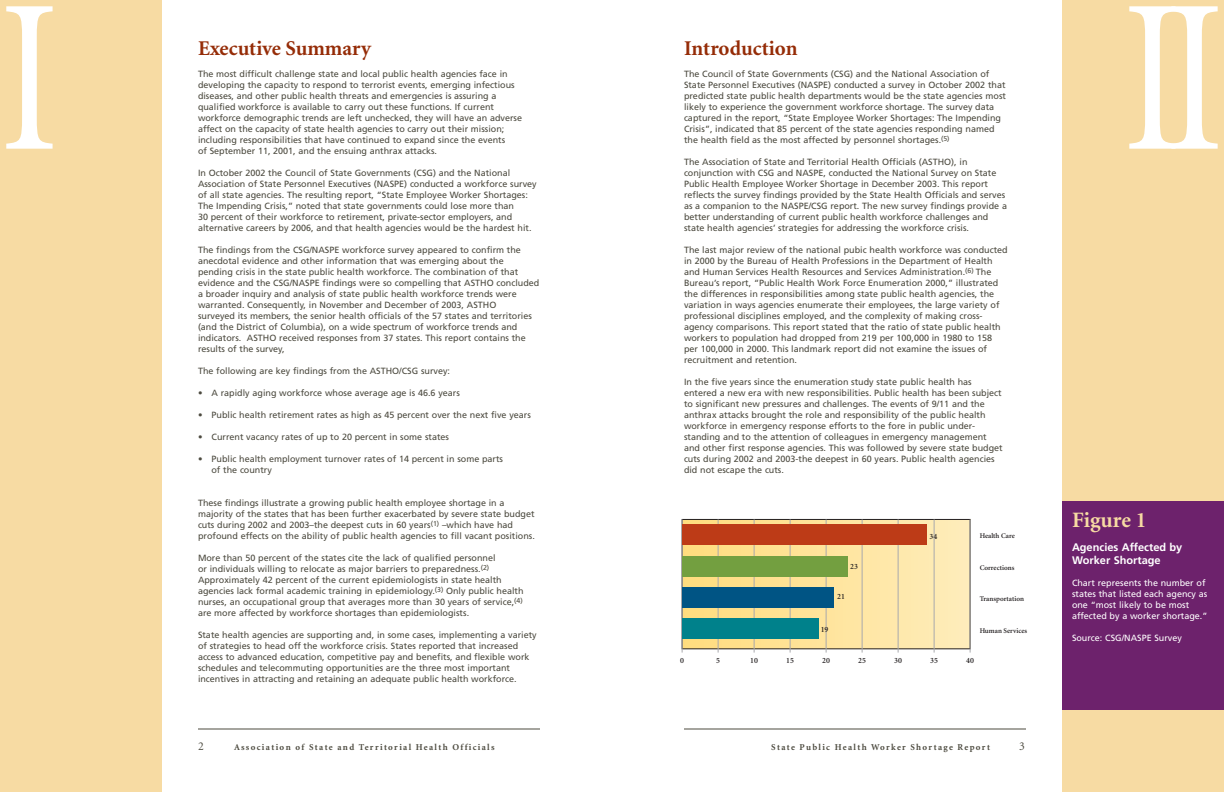
<style>
.page{position:relative;width:1224px;height:792px;background:#fff}
.page>*{position:absolute;margin:0;border:0;box-sizing:border-box;transform-origin:0 0}
.t1{font:219px "Minion";color:#fff;scale:.8 1}
.t2{font:700 22px "Minion";color:#f7dba3}
.t3{font:700 21px "Minion";color:#952c07}
.t4{font:12px "Minion";color:#4c4a3f}
.t5{font:700 11px/13px "Frutiger";color:#fff}
.t6{font:9px/11px "Frutiger";color:#4c4a3f}
.t7{font:9px/11px "Frutiger";color:#fff}
.t8{font:700 9px "Minion";letter-spacing:.145em;color:#4c4a3f}
.t9{font:600 8px "Minion";color:#231f20}
.t10{font:600 7.2px "Minion";color:#231f20}
</style>
<div class="page">
<div style="left:1062px;top:0;width:162px;height:792px;background:#f7dba3"></div>
<hr style="left:684px;top:729px;width:342px;height:1px;background:#4c4a3f">
<div style="left:0;top:0;width:162px;height:792px;background:#f7dba3"></div>
<hr style="left:198px;top:729px;width:342px;height:1px;background:#4c4a3f">
<div style="left:682px;top:519px;width:288px;height:130px;background:linear-gradient(to right,#ffdc7e,#feecbb)"></div>
<div style="left:682px;top:519px;width:288px;height:130px;border:1px solid #231f20"></div>
<hr style="left:682px;top:519px;width:1px;height:134px;background:#a8a9ad">
<hr style="left:718px;top:519px;width:1px;height:134px;background:#a8a9ad">
<hr style="left:754px;top:519px;width:1px;height:134px;background:#a8a9ad">
<hr style="left:790px;top:519px;width:1px;height:134px;background:#a8a9ad">
<hr style="left:826px;top:519px;width:1px;height:134px;background:#a8a9ad">
<hr style="left:862px;top:519px;width:1px;height:134px;background:#a8a9ad">
<hr style="left:898px;top:519px;width:1px;height:134px;background:#a8a9ad">
<hr style="left:934px;top:519px;width:1px;height:134px;background:#a8a9ad">
<hr style="left:970px;top:519px;width:1px;height:134px;background:#a8a9ad">
<div style="left:682px;top:525px;width:244px;height:20px;background:#bd3b17"></div>
<div style="left:682px;top:556px;width:165px;height:20px;background:#739f40"></div>
<div style="left:682px;top:587px;width:151px;height:21px;background:#005484"></div>
<div style="left:682px;top:618px;width:137px;height:20px;background:#00818b"></div>
<div style="left:1062px;top:501px;width:162px;height:209px;background:#6d226c"></div>
<h1 class="t1" style="left:0;top:-7px;width:75px">I</h1>
<h1 class="t1" style="left:1123px;top:-7px;width:128px">II</h1>
<h3 class="t3" style="left:684px;top:40px;width:115px">Introduction</h3>
<p class="t6" style="left:684px;top:69px;width:324px">The Council of State Governments (CSG) and the National Association of State Personnel Executives (NASPE) conducted a survey in October 2002 that predicted state public health departments would be the state agencies most likely to experience the government workforce shortage. The survey data captured in the report, “State Employee Worker Shortages: The Impending Crisis”, indicated that 85 percent of the state agencies responding named the health field as the most affected by personnel shortages.<sup>(5)</sup></p>
<p class="t6" style="left:684px;top:157px;width:325px">The Association of State and Territorial Health Officials (ASTHO), in conjunction with CSG and NASPE, conducted the National Survey on State Public Health Employee Worker Shortage in December 2003. This report reflects the survey findings provided by the State Health Officials and serves as a companion to the NASPE/CSG report. The new survey findings provide a better understanding of current public health workforce challenges and state health agencies’ strategies for addressing the workforce crisis.</p>
<p class="t6" style="left:684px;top:245px;width:325px">The last major review of the national pubic health workforce was conducted in 2000 by the Bureau of Health Professions in the Department of Health and Human Services Health Resources and Services Administration.<sup>(6)</sup> The Bureau’s report, “Public Health Work Force Enumeration 2000,” illustrated the differences in responsibilities among state public health agencies, the variation in ways agencies enumerate their employees, the large variety of professional disciplines employed, and the complexity of making cross&shy;agency comparisons. This report stated that the ratio of state public health workers to population had dropped from 219 per 100,000 in 1980 to 158 per 100,000 in 2000. This landmark report did not examine the issues of recruitment and retention.</p>
<p class="t6" style="left:684px;top:377px;width:320px">In the five years since the enumeration study state public health has entered a new era with new responsibilities. Public health has been subject to significant new pressures and challenges. The events of 9/11 and the anthrax attacks brought the role and responsibility of the public health workforce in emergency response efforts to the fore in public under&shy;standing and to the attention of colleagues in emergency management and other first response agencies. This was followed by severe state budget cuts during 2002 and 2003-the deepest in 60 years. Public health agencies did not escape the cuts.</p>
<h3 class="t3" style="left:198px;top:40px;width:175px">Executive Summary</h3>
<p class="t6" style="left:198px;top:69px;width:326px">The most difficult challenge state and local public health agencies face in developing the capacity to respond to terrorist events, emerging infectious diseases, and other public health threats and emergencies is assuring a qualified workforce is available to carry out these functions. If current workforce demographic trends are left unchecked, they will have an adverse affect on the capacity of state health agencies to carry out their mission; including responsibilities that have continued to expand since the events<br>of September 11, 2001, and the ensuing anthrax attacks.</p>
<p class="t6" style="left:198px;top:168px;width:340px">In October 2002 the Council of State Governments (CSG) and the National Association of State Personnel Executives (NASPE) conducted a workforce survey of all state agencies. The resulting report, “State Employee Worker Shortages:<br>The Impending Crisis,” noted that state governments could lose more than<br>30 percent of their workforce to retirement, private-sector employers, and alternative careers by 2006, and that health agencies would be the hardest hit.</p>
<p class="t6" style="left:198px;top:245px;width:343px">The findings from the CSG/NASPE workforce survey appeared to confirm the anecdotal evidence and other information that was emerging about the pending crisis in the state public health workforce. The combination of that evidence and the CSG/NASPE findings were so compelling that ASTHO concluded a broader inquiry and analysis of state public health workforce trends were warranted. Consequently, in November and December of 2003, ASTHO<br>surveyed its members, the senior health officials of the 57 states and territories (and the District of Columbia), on a wide spectrum of workforce trends and indicators. ASTHO received responses from 37 states. This report contains the results of the survey,</p>
<p class="t6" style="left:198px;top:366px;width:254px">The following are key findings from the ASTHO/CSG survey:</p>
<p class="t6" style="left:198px;top:388px;width:263px">• A rapidly aging workforce whose average age is 46.6 years</p>
<p class="t6" style="left:198px;top:410px;width:334px">• Public health retirement rates as high as 45 percent over the next five years</p>
<p class="t6" style="left:198px;top:432px;width:253px">• Current vacancy rates of up to 20 percent in some states</p>
<p class="t6" style="left:212px;top:454px;width:293px;text-indent:-14px">• Public health employment turnover rates of 14 percent in some parts of the country</p>
<p class="t6" style="left:198px;top:498px;width:338px">These findings illustrate a growing public health employee shortage in a majority of the states that has been further exacerbated by severe state budget cuts during 2002 and 2003–the deepest cuts in 60 years<sup>(1)</sup> –which have had profound effects on the ability of public health agencies to fill vacant positions.</p>
<p class="t6" style="left:198px;top:553px;width:327px">More than 50 percent of the states cite the lack of qualified personnel<br>or individuals willing to relocate as major barriers to preparedness.<sup>(2)<br></sup>Approximately 42 percent of the current epidemiologists in state health agencies lack formal academic training in epidemiology.<sup>(3)</sup> Only public health nurses, an occupational group that averages more than 30 years of service,<sup>(4) </sup>are more affected by workforce shortages than epidemiologists.</p>
<p class="t6" style="left:198px;top:630px;width:340px">State health agencies are supporting and, in some cases, implementing a variety of strategies to head off the workforce crisis. States reported that increased access to advanced education, competitive pay and benefits, and flexible work schedules and telecommuting opportunities are the three most important incentives in attracting and retaining an adequate public health workforce.</p>
<h2 class="t2" style="left:1072px;top:511px;width:76px">Figure 1</h2>
<p class="t5" style="left:1072px;top:541px;width:112px">Agencies Affected by<br>Worker Shortage</p>
<p class="t7" style="left:1072px;top:578px;width:137px">Chart represents the number of states that listed each agency as one “most likely to be most affected by a worker shortage.”</p>
<p class="t7" style="left:1072px;top:633px;width:111px">Source: CSG/NASPE Survey</p>
<p class="t10" style="left:980px;top:533px;width:37px">Health Care</p>
<p class="t10" style="left:980px;top:565px;width:36px">Corrections</p>
<p class="t10" style="left:980px;top:596px;width:46px">Transportation</p>
<p class="t10" style="left:980px;top:627px;width:49px">Human Services</p>
<p class="t9" style="left:930px;top:533px;width:9px">34</p>
<p class="t9" style="left:850px;top:564px;width:9px">23</p>
<p class="t9" style="left:837px;top:594px;width:9px">21</p>
<p class="t9" style="left:821px;top:626px;width:9px">19</p>
<p class="t9" style="left:680px;top:657px;width:5px">0</p>
<p class="t9" style="left:716px;top:657px;width:5px">5</p>
<p class="t9" style="left:750px;top:657px;width:9px">10</p>
<p class="t9" style="left:786px;top:657px;width:9px">15</p>
<p class="t9" style="left:822px;top:657px;width:9px">20</p>
<p class="t9" style="left:858px;top:657px;width:9px">25</p>
<p class="t9" style="left:894px;top:657px;width:9px">30</p>
<p class="t9" style="left:930px;top:657px;width:9px">35</p>
<p class="t9" style="left:966px;top:657px;width:9px">40</p>
<h3 class="t4" style="left:198px;top:742px;width:7px">2</h3>
<p class="t8" style="left:234px;top:744px;width:262px">Association of State and Territorial Health Officials</p>
<p class="t8" style="left:771px;top:744px;width:220px">State Public Health Worker Shortage Report</p>
<h3 class="t4" style="left:1019px;top:742px;width:7px">3</h3>
</div>
